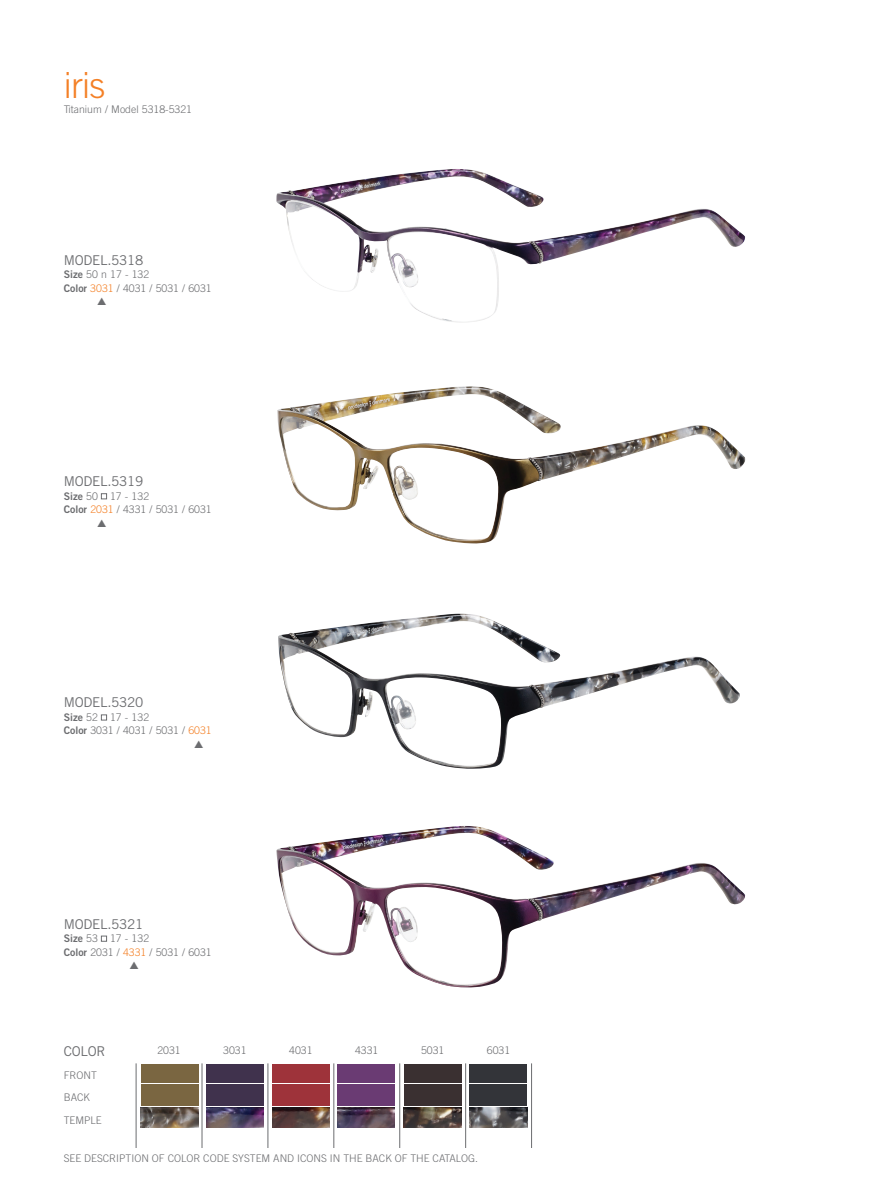
<style>
.page{position:relative;width:893px;height:1191px;background:#fff}
.page>*{position:absolute;margin:0;border:0;box-sizing:border-box;transform-origin:0 0}
.t1{font:300 36px "Trade Gothic LT Std";color:#f48026}
.t2{font:13.5px "Trade Gothic LT Std";letter-spacing:-.02em;color:#6c6d70}
.t3{font:300 10.5px/13.5px "Trade Gothic LT Std";color:#6c6d70}
.s1{font-family:"Trade Gothic LT Std Bd 2";font-weight:400}
.s2{color:#f48026}
</style>
<div class="page">
<img style="left:277px;top:387px;width:469px;height:157px">
<img style="left:278px;top:613px;width:462px;height:155px">
<img style="left:276px;top:169px;width:469px;height:154px">
<img style="left:276px;top:826px;width:470px;height:162px">
<hr style="left:399px;top:1063px;width:1px;height:106px;background:#6c6d70">
<hr style="left:334px;top:1063px;width:1px;height:106px;background:#6c6d70">
<hr style="left:268px;top:1063px;width:1px;height:106px;background:#6c6d70">
<hr style="left:202px;top:1063px;width:1px;height:106px;background:#6c6d70">
<hr style="left:136px;top:1063px;width:1px;height:106px;background:#6c6d70">
<hr style="left:465px;top:1063px;width:1px;height:106px;background:#6c6d70">
<hr style="left:531px;top:1063px;width:1px;height:106px;background:#6c6d70">
<div style="left:141px;top:1063px;width:57px;height:19px;background:#7a6641"></div>
<div style="left:206px;top:1063px;width:58px;height:19px;background:#40324d"></div>
<div style="left:272px;top:1063px;width:57px;height:19px;background:#9e333a"></div>
<div style="left:338px;top:1063px;width:57px;height:19px;background:#6a3b73"></div>
<div style="left:404px;top:1063px;width:57px;height:19px;background:#3a3031"></div>
<div style="left:141px;top:1084px;width:57px;height:21px;background:#7a6641"></div>
<div style="left:206px;top:1084px;width:58px;height:21px;background:#40324d"></div>
<div style="left:272px;top:1084px;width:57px;height:21px;background:#9e333a"></div>
<div style="left:338px;top:1084px;width:57px;height:21px;background:#6a3b73"></div>
<div style="left:404px;top:1084px;width:57px;height:21px;background:#3a3031"></div>
<img style="left:141px;top:1107px;width:57px;height:20px">
<img style="left:206px;top:1107px;width:58px;height:20px">
<img style="left:272px;top:1107px;width:57px;height:20px">
<img style="left:338px;top:1107px;width:57px;height:20px">
<img style="left:404px;top:1107px;width:57px;height:20px">
<img style="left:470px;top:1107px;width:57px;height:20px">
<div style="left:470px;top:1063px;width:57px;height:19px;background:#333439"></div>
<div style="left:470px;top:1084px;width:57px;height:21px;background:#333439"></div>
<div style="left:64px;top:1148px;width:829px;height:35px;background:#fff"></div>
<svg style="left:101px;top:493px;width:6px;height:6px"></svg>
<svg style="left:101px;top:714px;width:6px;height:6px"></svg>
<svg style="left:101px;top:935px;width:6px;height:6px"></svg>
<h1 class="t1" style="left:64px;top:64px;width:43px">iris</h1>
<p class="t3" style="left:64px;top:103px;width:130px">Titanium / Model 5318-5321</p>
<p class="t2" style="left:64px;top:252px;width:81px">MODEL.5318</p>
<p class="t3" style="left:64px;top:268px;width:149px"><span class="s1">Size</span> 50 n 17 - 132<br><span class="s1">Color</span> <span class="s2">3031</span> / 4031 / 5031 / 6031</p>
<p class="t2" style="left:64px;top:473px;width:81px">MODEL.5319</p>
<p class="t3" style="left:64px;top:489px;width:149px"><span class="s1">Size</span> 50 17 - 132<br><span class="s1">Color</span> <span class="s2">2031</span> / 4331 / 5031 / 6031</p>
<p class="t2" style="left:64px;top:694px;width:81px">MODEL.5320</p>
<p class="t3" style="left:64px;top:710px;width:149px"><span class="s1">Size</span> 52 17 - 132<br><span class="s1">Color</span> 3031 / 4031 / 5031 / <span class="s2">6031</span></p>
<p class="t2" style="left:64px;top:915px;width:81px">MODEL.5321</p>
<p class="t3" style="left:64px;top:931px;width:149px"><span class="s1">Size</span> 53 17 - 132<br><span class="s1">Color</span> 2031 / <span class="s2">4331</span> / 5031 / 6031</p>
<p class="t2" style="left:64px;top:1043px;width:43px">COLOR</p>
<p class="t3" style="left:64px;top:1063px;width:39px;line-height:22.5px">FRONT<br>BACK<br>TEMPLE</p>
<p class="t3" style="left:157px;top:1043px;width:25px">2031</p>
<p class="t3" style="left:223px;top:1043px;width:25px">3031</p>
<p class="t3" style="left:289px;top:1043px;width:25px">4031</p>
<p class="t3" style="left:355px;top:1043px;width:25px">4331</p>
<p class="t3" style="left:421px;top:1043px;width:25px">5031</p>
<p class="t3" style="left:487px;top:1043px;width:25px">6031</p>
<p class="t3" style="left:64px;top:1151px;width:416px">SEE DESCRIPTION OF COLOR CODE SYSTEM AND ICONS IN THE BACK OF THE CATALOG.</p>
</div>
